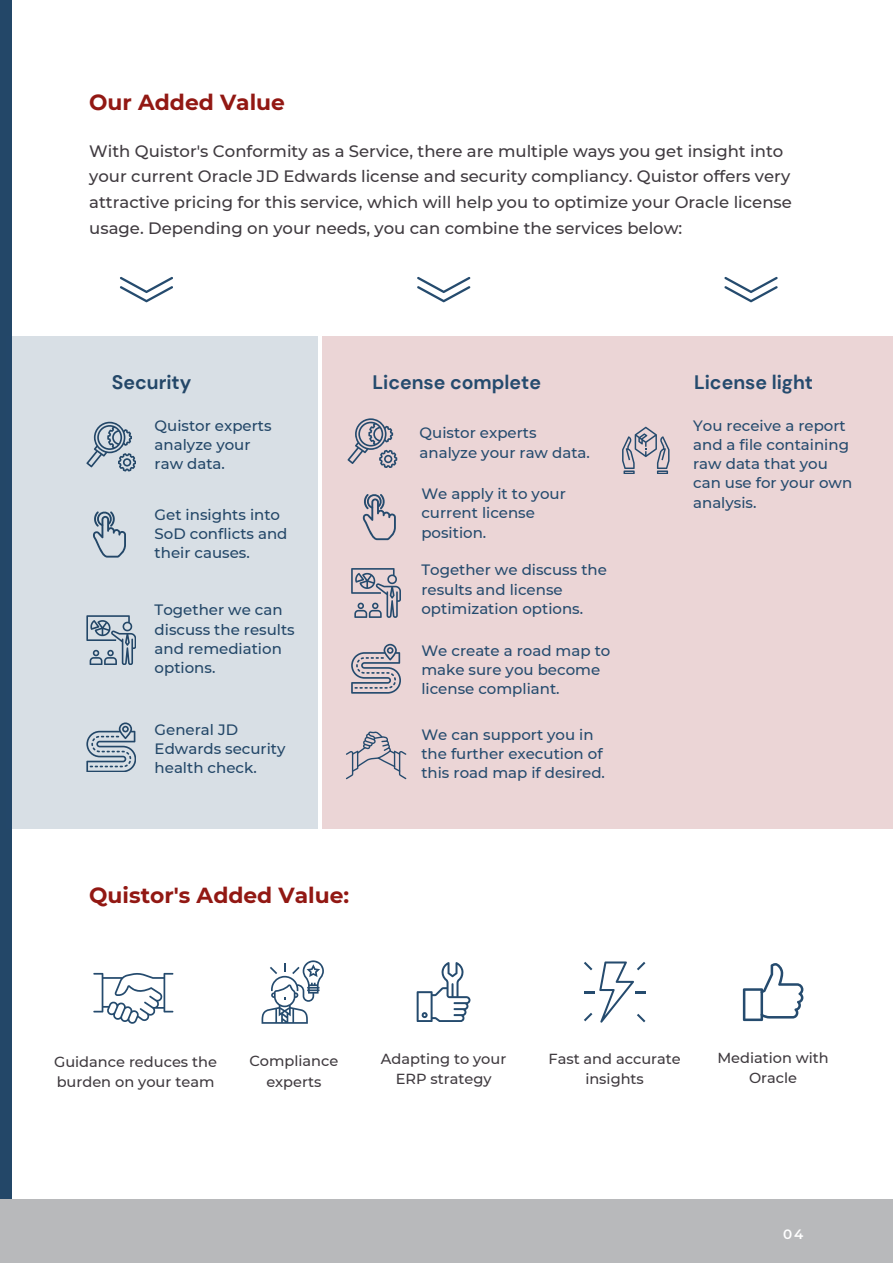
<style>
.page{position:relative;width:893px;height:1264px;background:#fff}
.page>*{position:absolute;margin:0;border:0;box-sizing:border-box;transform-origin:0 0}
.t1{font:700 21.75px "Montserrat";color:#921813}
.t2{font:700 19.5px "DM Sans";color:#254b6e}
.t3{font:700 19.5px "DM Sans";color:#234768}
.t4{font:500 16.5px/25.8px "Montserrat";color:#3f3a3f}
.t5{font:500 15px/19px "Montserrat";color:#254b6e}
.t6{font:500 15px/19px "Montserrat";color:#234768}
.t7{font:500 14.55px/20.2px "Montserrat";color:#3f3a3f;text-align:center}
.t8{font:600 13.5px "Montserrat";color:#fff}
</style>
<div class="page">
<div style="left:0;top:0;width:12px;height:1262px;background:#234768"></div>
<div style="left:0;top:1199px;width:892px;height:63px;background:#b8b9bb"></div>
<div style="left:322px;top:336px;width:570px;height:492px;background:#ebd5d6"></div>
<div style="left:6px;top:336px;width:311px;height:492px;background:#d8dfe5"></div>
<hr style="left:623px;top:470px;width:11px;height:4px;background:#254b6e">
<hr style="left:657px;top:470px;width:11px;height:4px;background:#254b6e">
<svg style="left:622px;top:426px;width:47px;height:47px"></svg>
<svg style="left:347px;top:418px;width:50px;height:50px"></svg>
<svg style="left:351px;top:568px;width:49px;height:49px"></svg>
<svg style="left:351px;top:644px;width:49px;height:49px"></svg>
<svg style="left:362px;top:494px;width:33px;height:46px"></svg>
<svg style="left:346px;top:731px;width:60px;height:48px"></svg>
<svg style="left:417px;top:277px;width:53px;height:25px"></svg>
<svg style="left:724px;top:277px;width:53px;height:25px"></svg>
<svg style="left:86px;top:422px;width:50px;height:49px"></svg>
<svg style="left:86px;top:615px;width:50px;height:49px"></svg>
<svg style="left:86px;top:722px;width:50px;height:50px"></svg>
<svg style="left:93px;top:511px;width:33px;height:46px"></svg>
<svg style="left:120px;top:277px;width:53px;height:25px"></svg>
<svg style="left:742px;top:963px;width:61px;height:58px"></svg>
<svg style="left:261px;top:960px;width:63px;height:63px"></svg>
<svg style="left:584px;top:961px;width:61px;height:61px"></svg>
<svg style="left:416px;top:962px;width:54px;height:59px"></svg>
<svg style="left:93px;top:972px;width:80px;height:51px"></svg>
<h1 class="t1" style="left:89px;top:88px;width:197px">Our Added Value</h1>
<p class="t4" style="left:89px;top:138px;width:704px">With Quistor's Conformity as a Service, there are multiple ways you get insight into your current Oracle JD Edwards license and security compliancy. Quistor offers very attractive pricing for this service, which will help you to optimize your Oracle license usage. Depending on your needs, you can combine the services below:</p>
<h2 class="t3" style="left:112px;top:369px;width:81px">Security</h2>
<p class="t6" style="left:155px;top:416px;width:118px">Quistor experts analyze your raw data.</p>
<p class="t6" style="left:155px;top:505px;width:134px">Get insights into<br>SoD conflicts and their causes.</p>
<p class="t6" style="left:155px;top:600px;width:142px">Together we can discuss the results and remediation options.</p>
<p class="t6" style="left:155px;top:720px;width:132px">General JD<br>Edwards security health check.</p>
<h2 class="t2" style="left:372px;top:369px;width:170px">License complete</h2>
<h2 class="t2" style="left:694px;top:369px;width:120px">License light</h2>
<p class="t5" style="left:419px;top:423px;width:172px">Quistor experts analyze your raw data.</p>
<p class="t5" style="left:421px;top:484px;width:146px">We apply it to your current license position.</p>
<p class="t5" style="left:421px;top:560px;width:187px">Together we discuss the results and license optimization options.</p>
<p class="t5" style="left:421px;top:640px;width:190px">We create a road map to make sure you become license compliant.</p>
<p class="t5" style="left:421px;top:725px;width:185px">We can support you in the further execution of this road map if desired.</p>
<p class="t5" style="left:693px;top:416px;width:160px">You receive a report and a file containing raw data that you can use for your own analysis.</p>
<h1 class="t1" style="left:89px;top:881px;width:261px">Quistor's Added Value:</h1>
<p class="t7" style="left:54px;top:1051px;width:164px;line-height:19.8px;text-align:left">Guidance reduces the burden on your team</p>
<p class="t7" style="left:381px;top:1048px;width:127px">Adapting to your<br>ERP strategy</p>
<p class="t7" style="left:717px;top:1047px;width:113px">Mediation with<br>Oracle</p>
<p class="t7" style="left:249px;top:1051px;width:90px">Compliance experts</p>
<p class="t7" style="left:548px;top:1048px;width:134px">Fast and accurate insights</p>
<p class="t8" style="left:783px;top:1226px;width:22px">04</p>
</div>
